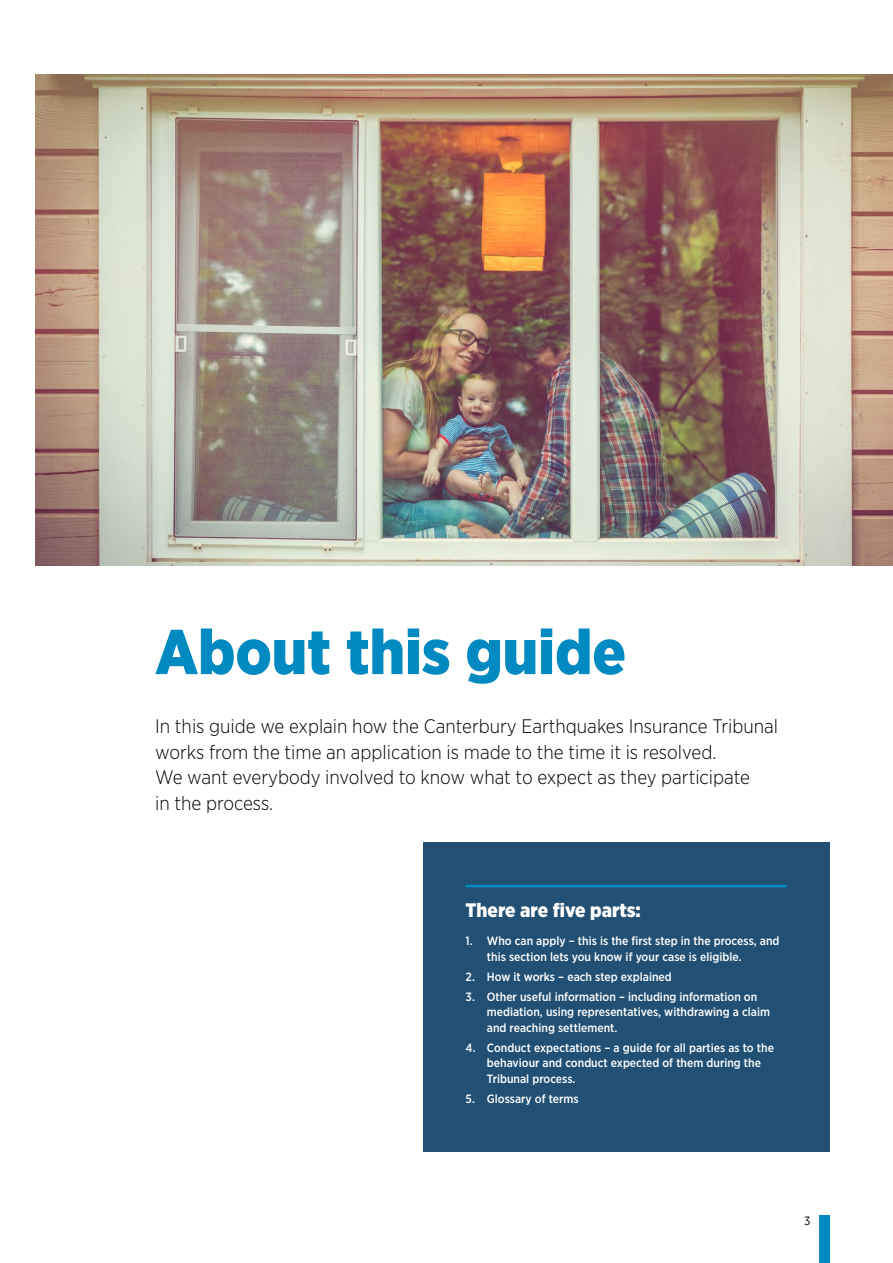
<style>
.page{position:relative;width:893px;height:1263px;background:#fff}
.page>*{position:absolute;margin:0;border:0;box-sizing:border-box;transform-origin:0 0}
.t1{font:900 63px "Gotham Narrow";color:#008ac1}
.MAIN_Intro{font:300 19.5px/25.3px "Gotham Narrow";color:#000}
.t2{font:900 19.5px "Gotham Narrow";color:#fff}
.t3{font:500 12px/15.6px "Gotham Narrow";color:#fff}
.t4{font:12px "Gotham Narrow";color:#000}
</style>
<div class="page">
<img style="left:35px;top:74px;width:858px;height:492px">
<div style="left:423px;top:842px;width:406px;height:309px;background:#215074"></div>
<hr style="left:466px;top:885px;width:321px;height:2px;background:#008ac1">
<div style="left:819px;top:1216px;width:10px;height:47px;background:#008ac1"></div>
<h2 class="t1" style="left:155px;top:610px;width:472px">About this guide</h2>
<p class="MAIN_Intro" style="left:155px;top:713px;width:624px">In this guide we explain how the Canterbury Earthquakes Insurance Tribunal works from the time an application is made to the time it is resolved.<br>We want everybody involved to know what to expect as they participate<br>in the process.</p>
<h3 class="t2" style="left:466px;top:897px;width:177px">There are five parts:</h3>
<p class="t3" style="left:487px;top:933px;width:294px;text-indent:-21px">1. Who can apply – this is the first step in the process, and this section lets you know if your case is eligible.</p>
<p class="t3" style="left:466px;top:969px;width:208px">2. How it works – each step explained</p>
<p class="t3" style="left:487px;top:988px;width:285px;text-indent:-21px">3. Other useful information – including information on mediation, using representatives, withdrawing a claim and reaching settlement.</p>
<p class="t3" style="left:487px;top:1040px;width:289px;text-indent:-21px">4. Conduct expectations – a guide for all parties as to the behaviour and conduct expected of them during the<br>Tribunal process.</p>
<p class="t3" style="left:466px;top:1091px;width:115px">5. Glossary of terms</p>
<p class="t4" style="left:804px;top:1213px;width:8px">3</p>
</div>
